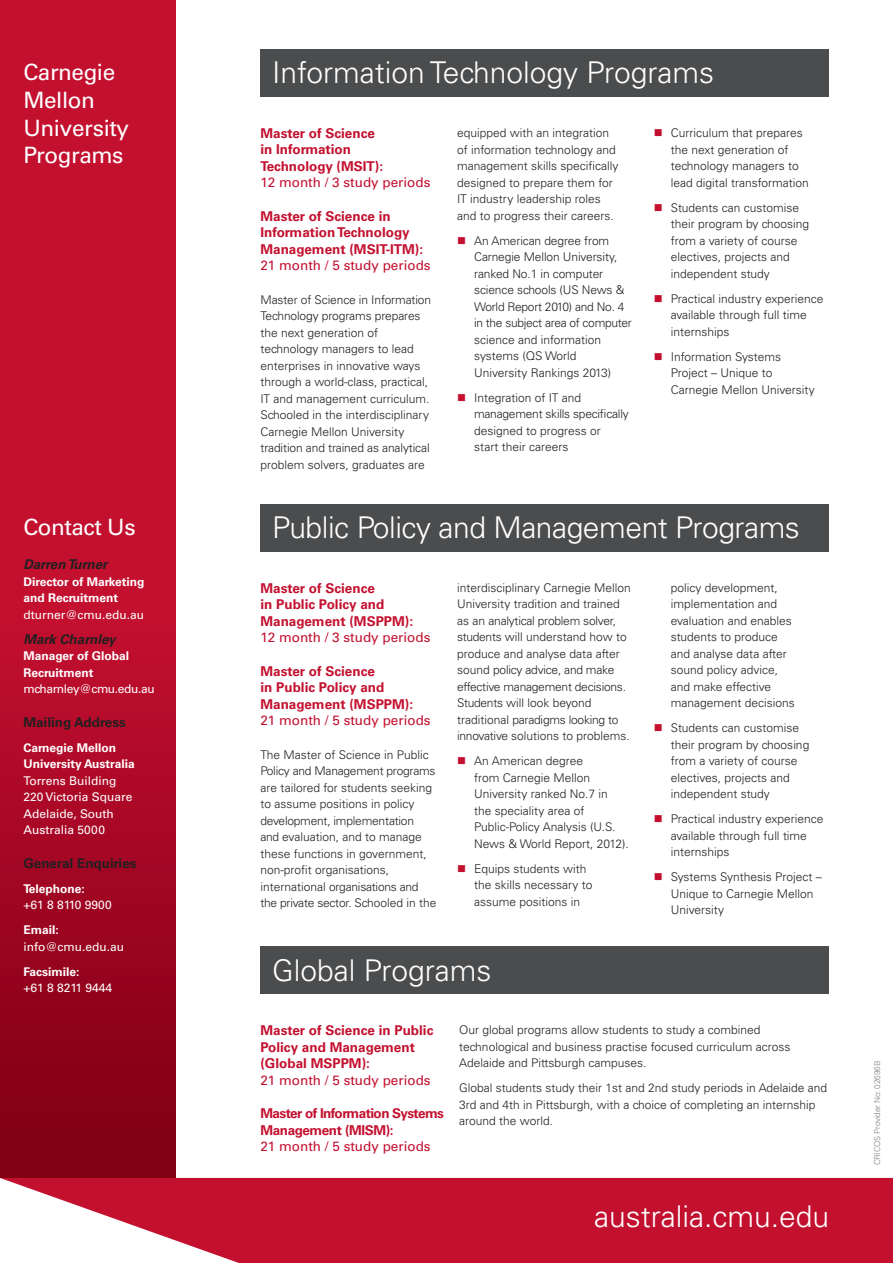
<style>
.page{position:relative;width:893px;height:1263px;background:#fff}
.page>*{position:absolute;margin:0;border:0;box-sizing:border-box;transform-origin:0 0}
.t1{font:300 30px "Univers";color:#fff}
.t2{font:22.5px/27.6px "Univers";letter-spacing:-.02em;color:#fff}
.t3{font:700 13.5px/16.5px "Univers";color:#c3102f}
.t4{font:13.5px "Univers";color:#c3102f}
.t5{font:700 13.5px/16.5px "Univers";letter-spacing:-.04em;color:#c3102f}
.t6{font:700 13.5px "Univers";color:#231f20}
.t7{font:italic 700 13.5px "Univers";color:#231f20}
.t8{font:300 12px/16.5px "Univers";color:#231f20}
.t9{font:700 12px/16.5px "Univers";color:#fff}
.t10{font:12px/16.5px "Univers";color:#fff}
.t11{font:12px "Univers";letter-spacing:-.03em;color:#fff}
.t12{font:300 8.25px "Univers CE";letter-spacing:-.02em;color:#808285}
</style>
<div class="page">
<div style="left:260px;top:49px;width:569px;height:48px;background:#4b4c4d"></div>
<div style="left:260px;top:504px;width:569px;height:48px;background:#4b4c4d"></div>
<div style="left:260px;top:946px;width:569px;height:48px;background:#4b4c4d"></div>
<svg style="left:0;top:0;width:175px;height:1178px;background:#b20b28"></svg>
<svg style="left:0;top:1178px;width:893px;height:85px;background:#cb2f4a"></svg>
<h2 class="t2" style="left:23px;top:59px;width:107px">Carnegie<br>Mellon<br>University<br>Programs</h2>
<h2 class="t2" style="left:23px;top:514px;width:114px">Contact Us</h2>
<p class="t7" style="left:23px;top:556px;width:86px">Darren Turner</p>
<p class="t9" style="left:23px;top:573px;width:123px">Director of Marketing and Recruitment</p>
<p class="t10" style="left:23px;top:606px;width:122px">dturner@cmu.edu.au</p>
<p class="t7" style="left:23px;top:631px;width:94px">Mark Charnley</p>
<p class="t9" style="left:23px;top:648px;width:107px">Manager of Global<br>Recruitment</p>
<p class="t11" style="left:23px;top:682px;width:133px">mcharnley@cmu.edu.au</p>
<p class="t6" style="left:23px;top:714px;width:104px">Mailing Address</p>
<p class="t9" style="left:23px;top:739px;width:113px">Carnegie Mellon<br>University Australia</p>
<p class="t10" style="left:23px;top:772px;width:111px">Torrens Building<br>220 Victoria Square<br>Adelaide, South<br>Australia 5000</p>
<p class="t6" style="left:23px;top:855px;width:115px">General Enquiries</p>
<p class="t9" style="left:23px;top:880px;width:63px">Telephone:</p>
<p class="t10" style="left:23px;top:897px;width:90px">+61 8 8110 9900</p>
<p class="t9" style="left:23px;top:922px;width:37px">Email:</p>
<p class="t10" style="left:23px;top:938px;width:102px">info@cmu.edu.au</p>
<p class="t9" style="left:23px;top:963px;width:58px">Facsimile:</p>
<p class="t10" style="left:23px;top:980px;width:90px">+61 8 8211 9444</p>
<h1 class="t1" style="left:272px;top:54px;width:444px">Information Technology Programs</h1>
<p class="t3" style="left:260px;top:125px;width:124px">Master of Science in Information<br>Technology (MSIT):</p>
<p class="t4" style="left:260px;top:174px;width:172px">12 month / 3 study periods</p>
<p class="t3" style="left:260px;top:208px;width:164px">Master of Science in<br>Information Technology<br>Management (MSIT-ITM):</p>
<p class="t4" style="left:260px;top:257px;width:172px">21 month / 5 study periods</p>
<p class="t8" style="left:260px;top:291px;width:172px">Master of Science in Information<br>Technology programs prepares the next generation of technology managers to lead enterprises in innovative ways through a world-class, practical,<br>IT and management curriculum.<br>Schooled in the interdisciplinary<br>Carnegie Mellon University tradition and trained as analytical problem solvers, graduates are</p>
<p class="t8" style="left:671px;top:125px;width:140px">Curriculum that prepares the next generation of technology managers to lead digital transformation</p>
<p class="t8" style="left:671px;top:199px;width:140px">Students can customise their program by choosing from a variety of course electives, projects and independent study</p>
<p class="t8" style="left:671px;top:290px;width:154px">Practical industry experience available through full time internships</p>
<p class="t8" style="left:671px;top:348px;width:146px">Information Systems<br>Project – Unique to<br>Carnegie Mellon University</p>
<p class="t8" style="left:457px;top:125px;width:163px">equipped with an integration of information technology and management skills specifically designed to prepare them for<br>IT industry leadership roles and to progress their careers.</p>
<p class="t8" style="left:474px;top:232px;width:159px">An American degree from<br>Carnegie Mellon University, ranked No.1 in computer science schools (US News &amp;<br>World Report 2010) and No. 4 in the subject area of computer science and information systems (QS World<br>University Rankings 2013)</p>
<p class="t8" style="left:474px;top:389px;width:156px">Integration of IT and management skills specifically designed to progress or<br>start their careers</p>
<h1 class="t1" style="left:272px;top:509px;width:529px">Public Policy and Management Programs</h1>
<p class="t3" style="left:260px;top:580px;width:154px">Master of Science<br>in Public Policy and<br>Management (MSPPM):</p>
<p class="t4" style="left:260px;top:629px;width:172px">12 month / 3 study periods</p>
<p class="t3" style="left:260px;top:663px;width:154px">Master of Science<br>in Public Policy and<br>Management (MSPPM):</p>
<p class="t4" style="left:260px;top:712px;width:172px">21 month / 5 study periods</p>
<p class="t8" style="left:260px;top:746px;width:178px">The Master of Science in Public<br>Policy and Management programs are tailored for students seeking to assume positions in policy development, implementation<br>and evaluation, and to manage these functions in government, non-profit organisations, international organisations and the private sector. Schooled in the</p>
<p class="t8" style="left:457px;top:579px;width:175px">interdisciplinary Carnegie Mellon<br>University tradition and trained as an analytical problem solver, students will understand how to produce and analyse data after sound policy advice, and make effective management decisions.<br>Students will look beyond traditional paradigms looking to innovative solutions to problems.</p>
<p class="t8" style="left:474px;top:753px;width:156px">An American degree<br>from Carnegie Mellon<br>University ranked No.7 in<br>the speciality area of<br>Public‑Policy Analysis (U.S.<br>News &amp; World Report, 2012).</p>
<p class="t8" style="left:474px;top:860px;width:120px">Equips students with the skills necessary to assume positions in</p>
<h1 class="t1" style="left:272px;top:952px;width:221px">Global Programs</h1>
<p class="t8" style="left:671px;top:579px;width:126px">policy development, implementation and evaluation and enables students to produce and analyse data after sound policy advice, and make effective management decisions</p>
<p class="t8" style="left:671px;top:720px;width:140px">Students can customise their program by choosing from a variety of course electives, projects and independent study</p>
<p class="t8" style="left:671px;top:811px;width:154px">Practical industry experience available through full time internships</p>
<p class="t8" style="left:671px;top:869px;width:152px">Systems Synthesis Project –<br>Unique to Carnegie Mellon<br>University</p>
<p class="t3" style="left:260px;top:1022px;width:175px">Master of Science in Public<br>Policy and Management (Global MSPPM):</p>
<p class="t4" style="left:260px;top:1072px;width:172px">21 month / 5 study periods</p>
<p class="t5" style="left:260px;top:1105px;width:185px">Master of Information Systems<br>Management (MISM):</p>
<p class="t4" style="left:260px;top:1138px;width:172px">21 month / 5 study periods</p>
<p class="t8" style="left:459px;top:1022px;width:333px">Our global programs allow students to study a combined technological and business practise focused curriculum across<br>Adelaide and Pittsburgh campuses.</p>
<p class="t8" style="left:459px;top:1080px;width:370px">Global students study their 1st and 2nd study periods in Adelaide and<br>3rd and 4th in Pittsburgh, with a choice of completing an internship around the world.</p>
<h1 class="t1" style="left:594px;top:1198px;width:237px">australia.cmu.edu</h1>
<p class="t12" style="left:873px;top:1165px;width:106px;rotate:-90deg">CRICOS Provider No: 02696B</p>
</div>
